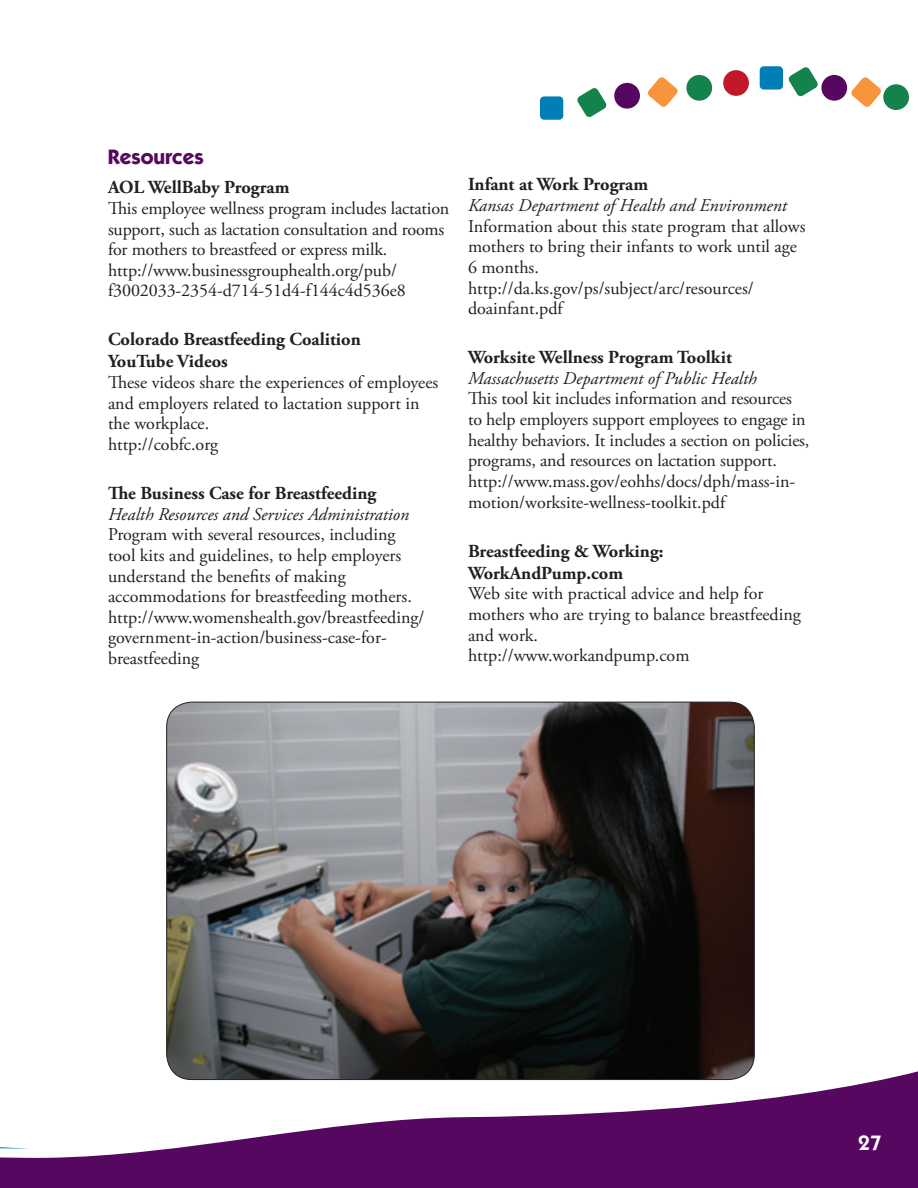
<style>
.page{position:relative;width:918px;height:1188px;background:#fff}
.page>*{position:absolute;margin:0;border:0;box-sizing:border-box;transform-origin:0 0}
.Heading_3{font:700 21px "ITC Kabel Std";color:#560760}
.t1{font:600 21px "ITC Kabel Std";color:#fff}
.Resource_heading{font:700 18.3px/22px "Adobe Garamond Pro";color:#231f20}
.t2{font:18px/20.7px "Adobe Garamond Pro";color:#231f20}
.s1{font-style:italic}
</style>
<div class="page">
<div style="left:540px;top:96px;width:23px;height:24px;background:#007eb6;border-radius:4px"></div>
<svg style="left:0;top:1060px;width:918px;height:128px;fill:#560760"></svg>
<svg style="left:0;top:1060px;width:30px;height:89px"></svg>
<svg style="left:648px;top:77px;width:30px;height:30px"></svg>
<svg style="left:577px;top:88px;width:30px;height:29px"></svg>
<div style="left:686px;top:75px;width:26px;height:26px;background:#14824b;border-radius:50%"></div>
<div style="left:614px;top:83px;width:26px;height:26px;background:#560760;border-radius:50%"></div>
<div style="left:760px;top:66px;width:23px;height:24px;background:#007eb6;border-radius:4px"></div>
<svg style="left:851px;top:77px;width:30px;height:30px"></svg>
<svg style="left:788px;top:67px;width:30px;height:30px"></svg>
<div style="left:883px;top:84px;width:26px;height:26px;background:#14824b;border-radius:50%"></div>
<div style="left:821px;top:75px;width:26px;height:26px;background:#560760;border-radius:50%"></div>
<div style="left:723px;top:70px;width:26px;height:26px;background:#c21828;border-radius:50%"></div>
<img style="left:167px;top:702px;width:587px;height:378px">
<p class="Heading_3" style="left:108px;top:144px;width:97px">Resources</p>
<p class="Resource_heading" style="left:108px;top:177px;width:183px">AOL WellBaby Program</p>
<p class="t2" style="left:108px;top:198px;width:343px">This employee wellness program includes lactation support, such as lactation consultation and rooms for mothers to breastfeed or express milk. http://www.businessgrouphealth.org/pub/ f3002033-2354-d714-51d4-f144c4d536e8</p>
<p class="Resource_heading" style="left:108px;top:329px;width:254px">Colorado Breastfeeding Coalition<br>YouTube Videos</p>
<p class="t2" style="left:108px;top:373px;width:332px">These videos share the experiences of employees and employers related to lactation support in the workplace.<br>http://cobfc.org</p>
<p class="Resource_heading" style="left:108px;top:483px;width:270px">The Business Case for Breastfeeding</p>
<p class="t2" style="left:108px;top:504px;width:318px"><span class="s1">Health Resources and Services Administration </span>Program with several resources, including tool kits and guidelines, to help employers understand the benefits of making accommodations for breastfeeding mothers. http://www.womenshealth.gov/breastfeeding/ government-in-action/business-case-for&shy;breastfeeding</p>
<p class="Resource_heading" style="left:468px;top:174px;width:182px">Infant at Work Program</p>
<p class="t2" style="left:468px;top:196px;width:339px"><span class="s1">Kansas Department of Health and Environment </span>Information about this state program that allows mothers to bring their infants to work until age 6 months. http://da.ks.gov/ps/subject/arc/resources/ doainfant.pdf</p>
<p class="Resource_heading" style="left:468px;top:347px;width:265px">Worksite Wellness Program Toolkit</p>
<p class="t2" style="left:468px;top:368px;width:343px"><span class="s1">Massachusetts Department of Public Health<br></span>This tool kit includes information and resources to help employers support employees to engage in healthy behaviors. It includes a section on policies, programs, and resources on lactation support. http://www.mass.gov/eohhs/docs/dph/mass-in&shy;motion/worksite-wellness-toolkit.pdf</p>
<p class="Resource_heading" style="left:468px;top:540px;width:197px">Breastfeeding &amp; Working:<br>WorkAndPump.com</p>
<p class="t2" style="left:468px;top:584px;width:334px">Web site with practical advice and help for mothers who are trying to balance breastfeeding and work.<br>http://www.workandpump.com</p>
<p class="t1" style="left:858px;top:1130px;width:25px">27</p>
</div>
